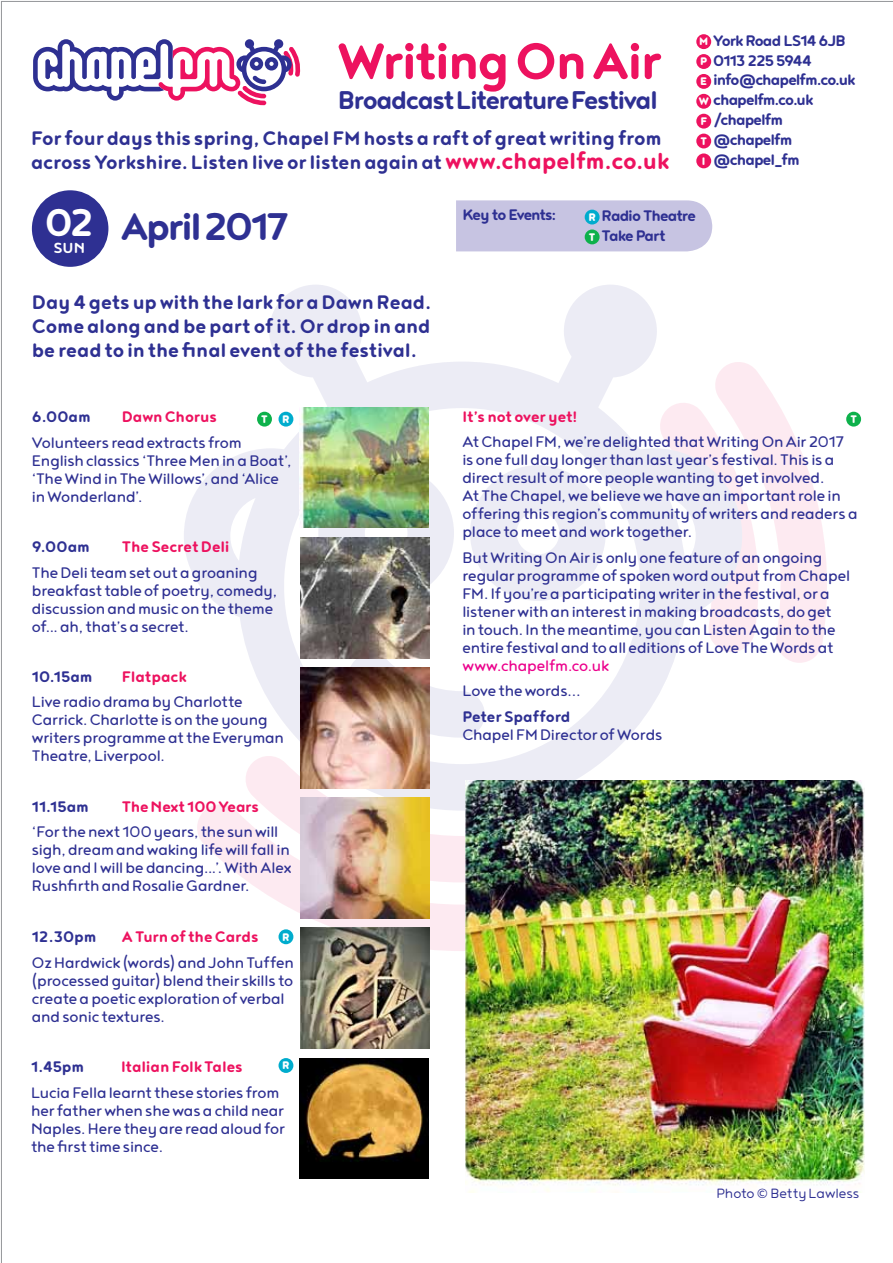
<style>
.page{position:relative;width:893px;height:1263px;background:#fff}
.page>*{position:absolute;margin:0;border:0;box-sizing:border-box;transform-origin:0 0}
.t1{font:63px "Noyh R Bold";letter-spacing:-.04em;color:#ed125f}
.t2{font:47.25px "Noyh R Bold";letter-spacing:-.055em;color:#2e3092}
.t3{font:47.25px "Noyh R Bold";color:#fff}
.t4{font:31.5px "Noyh R Bold";letter-spacing:-.05em;color:#2e3092}
.t5{font:24px/24px "Noyh R Bold";letter-spacing:-.01em;color:#2e3092}
.t6{font:18.75px/18px "Noyh R Book";letter-spacing:-.01em;color:#2e3092}
.t7{font:18.75px/19.8px "Noyh R Bold";letter-spacing:-.05em;color:#2e3092}
.t8{font:18.75px "Noyh R Bold";letter-spacing:-.01em;color:#ed125f}
.t9{font:18.75px "Noyh R Book";letter-spacing:-.01em;color:#ec008c}
.t10{font:18.75px "Noyh R Bold";letter-spacing:-.005em;color:#2e3092}
.t11{font:18px "Noyh R Bold";color:#fff}
.t12{font:16.5px "Noyh R Light";letter-spacing:-.01em;color:#2e3092}
.t13{font:13.5px "Noyh R Black";color:#fff}
.s1{font-size:28.5px;color:#ed125f}
.s2{font-family:"Noyh R Black";font-size:13.5px;color:#fff}
</style>
<div class="page">
<svg style="left:742px;top:362px;width:85px;height:301px"></svg>
<svg style="left:197px;top:811px;width:268px;height:140px"></svg>
<svg style="left:184px;top:285px;width:558px;height:526px"></svg>
<svg style="left:33px;top:39px;width:268px;height:66px"></svg>
<div style="left:696px;top:34px;width:15px;height:15px;background:#ed125f;border-radius:50%"></div>
<div style="left:696px;top:54px;width:15px;height:15px;background:#ed125f;border-radius:50%"></div>
<div style="left:696px;top:74px;width:15px;height:15px;background:#ed125f;border-radius:50%"></div>
<div style="left:696px;top:94px;width:15px;height:15px;background:#ed125f;border-radius:50%"></div>
<div style="left:696px;top:114px;width:15px;height:15px;background:#ed125f;border-radius:50%"></div>
<div style="left:696px;top:134px;width:15px;height:14px;background:#ed125f;border-radius:50%"></div>
<div style="left:696px;top:153px;width:15px;height:15px;background:#ed125f;border-radius:50%"></div>
<div style="left:32px;top:190px;width:76px;height:77px;background:#2e3092;border-radius:50%"></div>
<img style="left:300px;top:408px;width:129px;height:120px">
<img style="left:301px;top:538px;width:128px;height:120px">
<img style="left:301px;top:668px;width:128px;height:120px">
<img style="left:301px;top:798px;width:128px;height:120px">
<img style="left:301px;top:928px;width:128px;height:120px">
<img style="left:465px;top:781px;width:400px;height:411px">
<div style="left:846px;top:412px;width:15px;height:15px;background:#0db14b;border-radius:50%"></div>
<div style="left:279px;top:929px;width:14px;height:15px;background:#00accd;border-radius:50%"></div>
<div style="left:456px;top:200px;width:256px;height:51px;background:#c7c4e2"></div>
<div style="left:585px;top:210px;width:15px;height:14px;background:#00accd;border-radius:50%"></div>
<div style="left:585px;top:229px;width:15px;height:15px;background:#0db14b;border-radius:50%"></div>
<div style="left:279px;top:412px;width:14px;height:15px;background:#00accd;border-radius:50%"></div>
<div style="left:257px;top:412px;width:15px;height:15px;background:#0db14b;border-radius:50%"></div>
<img style="left:300px;top:1058px;width:129px;height:120px">
<div style="left:279px;top:1058px;width:14px;height:15px;background:#00accd;border-radius:50%"></div>
<h1 class="t1" style="left:337px;top:25px;width:326px">Writing On Air</h1>
<h3 class="t4" style="left:338px;top:82px;width:322px">Broadcast Literature Festival</h3>
<p class="t5" style="left:31px;top:125px;width:640px">For four days this spring, Chapel FM hosts a raft of great writing from across Yorkshire. Listen live or listen again at <span class="s1">www.chapelfm.co.uk</span></p>
<p class="t7" style="left:699px;top:30px;width:158px"><span class="s2">M</span> York Road LS14 6JB<br><span class="s2">P</span> 0113 225 5944<br><span class="s2">E</span> info@chapelfm.co.uk<br><span class="s2">W</span> chapelfm.co.uk<br><span class="s2">F</span> /chapelfm<br><span class="s2">T</span> @chapelfm<br><span class="s2">I</span> @chapel_fm</p>
<h2 class="t3" style="left:45px;top:195px;width:50px">02</h2>
<p class="t11" style="left:54px;top:238px;width:33px">SUN</p>
<h2 class="t2" style="left:121px;top:199px;width:170px">April 2017</h2>
<p class="t5" style="left:32px;top:290px;width:401px;text-align:justify">Day 4 gets up with the lark for a Dawn Read.<br>Come along and be part of it. Or drop in and be read to in the final event of the festival.</p>
<p class="t7" style="left:32px;top:406px;width:60px">6.00am</p>
<p class="t8" style="left:122px;top:405px;width:97px">Dawn Chorus</p>
<p class="t6" style="left:32px;top:433px;width:261px">Volunteers read extracts from<br>English classics ‘Three Men in a Boat’, ‘The Wind in The Willows’, and ‘Alice in Wonderland’.</p>
<p class="t7" style="left:32px;top:536px;width:59px">9.00am</p>
<p class="t8" style="left:122px;top:535px;width:109px">The Secret Deli</p>
<p class="t6" style="left:32px;top:563px;width:247px">The Deli team set out a groaning breakfast table of poetry, comedy, discussion and music on the theme of... ah, that’s a secret.</p>
<p class="t7" style="left:32px;top:666px;width:62px">10.15am</p>
<p class="t8" style="left:122px;top:666px;width:66px">Flatpack</p>
<p class="t6" style="left:32px;top:692px;width:254px">Live radio drama by Charlotte<br>Carrick. Charlotte is on the young writers programme at the Everyman<br>Theatre, Liverpool.</p>
<p class="t7" style="left:32px;top:796px;width:59px">11.15am</p>
<p class="t8" style="left:122px;top:796px;width:139px">The Next 100 Years</p>
<p class="t6" style="left:32px;top:822px;width:261px">‘For the next 100 years, the sun will sigh, dream and waking life will fall in love and I will be dancing...’. With Alex Rushfirth and Rosalie Gardner.</p>
<p class="t7" style="left:32px;top:926px;width:66px">12.30pm</p>
<p class="t8" style="left:122px;top:926px;width:138px">A Turn of the Cards</p>
<p class="t6" style="left:32px;top:953px;width:263px">Oz Hardwick (words) and John Tuffen (processed guitar) blend their skills to create a poetic exploration of verbal and sonic textures.</p>
<p class="t13" style="left:261px;top:411px;width:30px">T R</p>
<p class="t13" style="left:282px;top:928px;width:9px">R</p>
<p class="t7" style="left:31px;top:1056px;width:55px">1.45pm</p>
<p class="t8" style="left:121px;top:1056px;width:123px">Italian Folk Tales</p>
<p class="t6" style="left:31px;top:1083px;width:256px">Lucia Fella learnt these stories from her father when she was a child near<br>Naples. Here they are read aloud for the first time since.</p>
<p class="t13" style="left:282px;top:1057px;width:9px">R</p>
<p class="t7" style="left:462px;top:205px;width:96px">Key to Events:</p>
<p class="t7" style="left:588px;top:205px;width:109px"><span class="s2">R</span> Radio Theatre<br><span class="s2">T</span> Take Part</p>
<p class="t8" style="left:462px;top:405px;width:117px">It’s not over yet!</p>
<p class="t6" style="left:462px;top:432px;width:397px">At Chapel FM, we’re delighted that Writing On Air 2017 is one full day longer than last year’s festival. This is a direct result of more people wanting to get involved.<br>At The Chapel, we believe we have an important role in offering this region’s community of writers and readers a place to meet and work together.</p>
<p class="t6" style="left:462px;top:548px;width:389px">But Writing On Air is only one feature of an ongoing regular programme of spoken word output from Chapel FM. If you’re a participating writer in the festival, or a listener with an interest in making broadcasts, do get<br>in touch. In the meantime, you can Listen Again to the entire festival and to all editions of Love The Words at</p>
<p class="t9" style="left:462px;top:655px;width:148px">www.chapelfm.co.uk</p>
<p class="t6" style="left:462px;top:681px;width:120px">Love the words…</p>
<p class="t10" style="left:462px;top:705px;width:110px">Peter Spafford</p>
<p class="t6" style="left:462px;top:725px;width:201px">Chapel FM Director of Words</p>
<p class="t13" style="left:850px;top:411px;width:8px">T</p>
<p class="t12" style="left:716px;top:1184px;width:144px">Photo © Betty Lawless</p>
</div>
